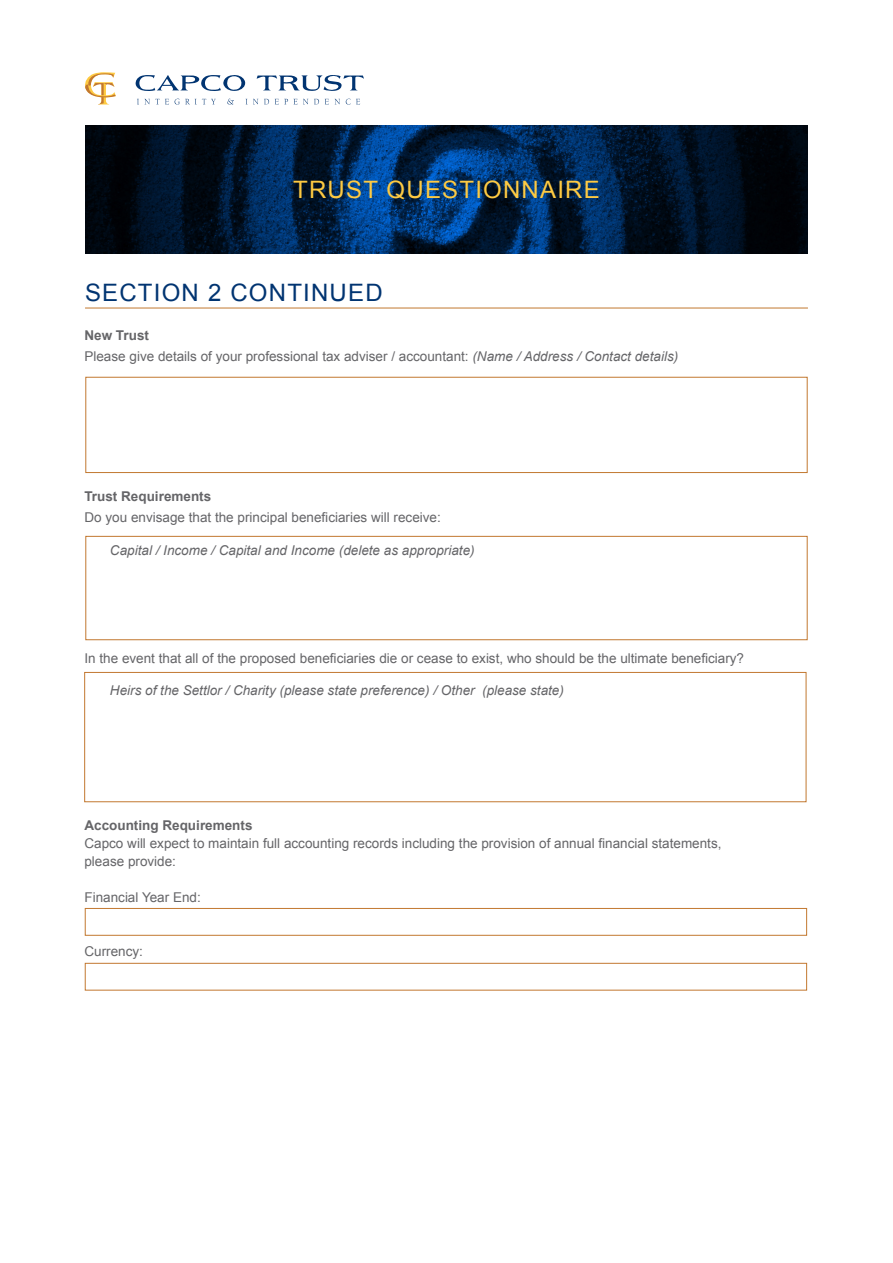
<style>
.page{position:relative;width:893px;height:1263px;background:#fff}
.page>*{position:absolute;margin:0;border:0;box-sizing:border-box;transform-origin:0 0}
.t1{font:24px "Arial";letter-spacing:.05em;color:#feca42}
.heading{font:24px "Arial";letter-spacing:.05em;color:#013471}
.body{font:13.5px/21px "Arial";color:#656568}
.body-2{font:italic 13.5px "Arial";color:#656568}
.body-3{font:700 13.5px "Arial";color:#656568}
.s1{font-style:italic}
.s2{font-weight:700}
</style>
<div class="page">
<img style="left:85px;top:125px;width:723px;height:128px">
<svg style="left:135px;top:75px;width:111px;height:16px"></svg>
<svg style="left:257px;top:75px;width:107px;height:16px"></svg>
<svg style="left:137px;top:99px;width:32px;height:5px"></svg>
<svg style="left:175px;top:99px;width:41px;height:6px"></svg>
<svg style="left:227px;top:99px;width:7px;height:6px"></svg>
<svg style="left:246px;top:99px;width:12px;height:5px"></svg>
<svg style="left:264px;top:99px;width:5px;height:5px"></svg>
<svg style="left:325px;top:99px;width:4px;height:5px"></svg>
<svg style="left:275px;top:99px;width:33px;height:5px"></svg>
<svg style="left:314px;top:99px;width:5px;height:5px"></svg>
<svg style="left:335px;top:99px;width:5px;height:5px"></svg>
<svg style="left:356px;top:99px;width:4px;height:5px"></svg>
<svg style="left:85px;top:72px;width:31px;height:33px"></svg>
<hr style="left:85px;top:308px;width:723px;height:1px;background:#c27830">
<div style="left:85px;top:908px;width:722px;height:27px;border:1px solid #c27830"></div>
<div style="left:85px;top:963px;width:722px;height:27px;border:1px solid #c27830"></div>
<div style="left:86px;top:536px;width:721px;height:104px;border:1px solid #c27830"></div>
<div style="left:84px;top:672px;width:722px;height:130px;border:1px solid #c27830"></div>
<div style="left:86px;top:377px;width:721px;height:96px;border:1px solid #c27830"></div>
<h1 class="t1" style="left:293px;top:174px;width:308px">TRUST QUESTIONNAIRE</h1>
<p class="heading" style="left:85px;top:276px;width:299px">SECTION 2 CONTINUED</p>
<p class="body-3" style="left:84px;top:326px;width:66px">New Trust</p>
<p class="body" style="left:84px;top:346px;width:595px">Please give details of your professional tax adviser / accountant: <span class="s1">(Name / Address / Contact details)</span></p>
<p class="body" style="left:84px;top:486px;width:358px"><span class="s2">Trust Requirements<br></span>Do you envisage that the principal beneficiaries will receive:</p>
<p class="body-2" style="left:110px;top:541px;width:366px">Capital / Income / Capital and Income (delete as appropriate)</p>
<p class="body" style="left:84px;top:647px;width:661px">In the event that all of the proposed beneficiaries die or cease to exist, who should be the ultimate beneficiary?</p>
<p class="body-2" style="left:110px;top:682px;width:455px">Heirs of the Settlor / Charity (please state preference) / Other (please state)</p>
<p class="body-3" style="left:84px;top:816px;width:170px">Accounting Requirements</p>
<p class="body" style="left:84px;top:833px;width:639px">Capco will expect to maintain full accounting records including the provision of annual financial statements,</p>
<p class="body" style="left:84px;top:851px;width:93px">please provide:</p>
<p class="body" style="left:84px;top:887px;width:118px">Financial Year End:</p>
<p class="body" style="left:84px;top:941px;width:60px">Currency:</p>
</div>
